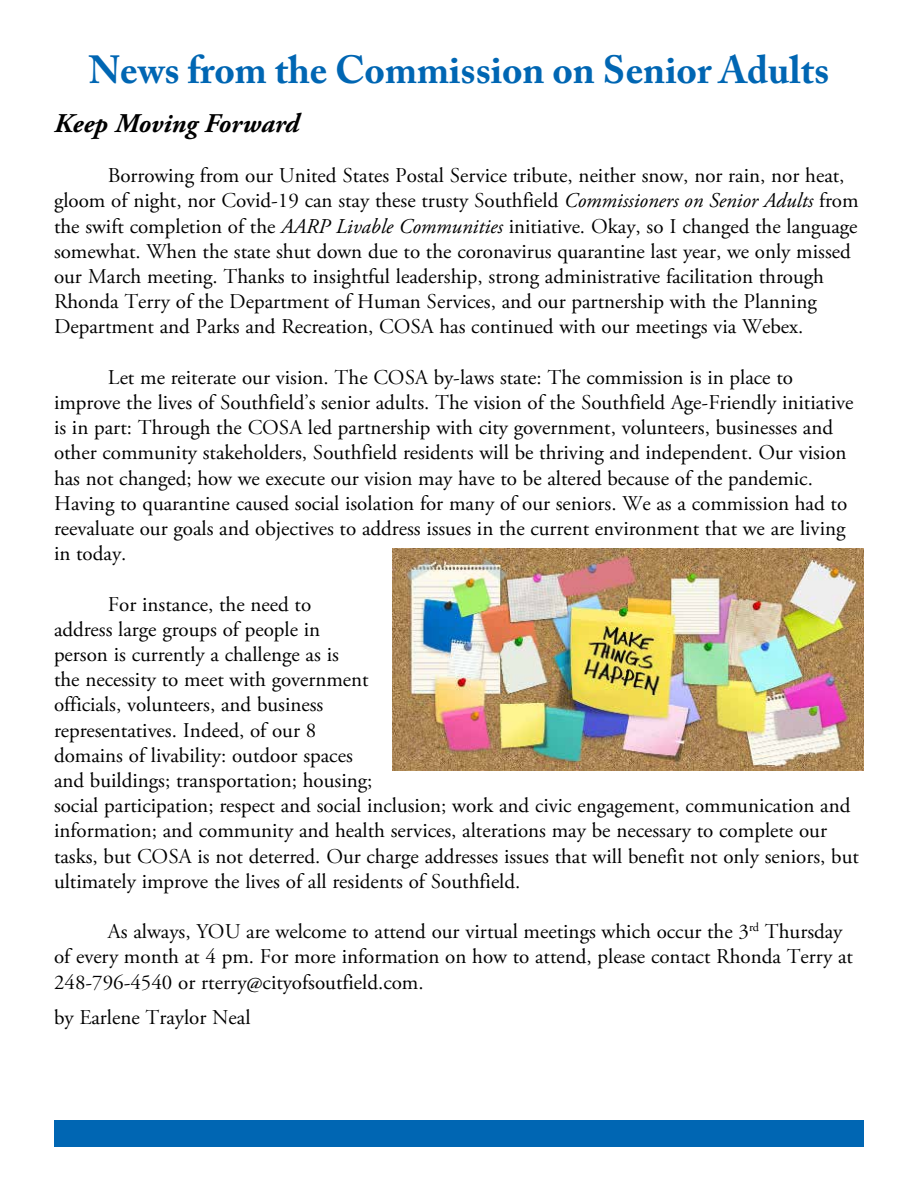
<style>
.page{position:relative;width:918px;height:1188px;background:#fff}
.page>*{position:absolute;margin:0;border:0;box-sizing:border-box;transform-origin:0 0}
.t1{font:700 39px "Adobe Caslon Pro";color:#0066b3}
.t2{font:italic 700 27px "Adobe Garamond Pro";color:#000}
.t3{font:21px/25.2px "Adobe Garamond Pro";color:#000}
.s1{font-style:italic}
</style>
<div class="page">
<div style="left:54px;top:1120px;width:810px;height:27px;background:#0066b3"></div>
<img style="left:392px;top:549px;width:472px;height:222px">
<h1 class="t1" style="left:89px;top:46px;width:742px">News from the Commission on Senior Adults</h1>
<p class="t2" style="left:54px;top:108px;width:247px">Keep Moving Forward</p>
<p class="t3" style="left:54px;top:164px;width:806px;text-indent:54px">Borrowing from our United States Postal Service tribute, neither snow, nor rain, nor heat, gloom of night, nor Covid-19 can stay these trusty Southfield <span class="s1">Commissioners on Senior Adults</span> from the swift completion of the <span class="s1">AARP Livable Communities</span> initiative. Okay, so I changed the language somewhat. When the state shut down due to the coronavirus quarantine last year, we only missed our March meeting. Thanks to insightful leadership, strong administrative facilitation through Rhonda Terry of the Department of Human Services, and our partnership with the Planning Department and Parks and Recreation, COSA has continued with our meetings via Webex.</p>
<p class="t3" style="left:54px;top:365px;width:801px;text-indent:54px">Let me reiterate our vision. The COSA by-laws state: The commission is in place to improve the lives of Southfield’s senior adults. The vision of the Southfield Age-Friendly initiative is in part: Through the COSA led partnership with city government, volunteers, businesses and other community stakeholders, Southfield residents will be thriving and independent. Our vision has not changed; how we execute our vision may have to be altered because of the pandemic.<br>Having to quarantine caused social isolation for many of our seniors. We as a commission had to reevaluate our goals and objectives to address issues in the current environment that we are living in today.</p>
<p class="t3" style="left:54px;top:592px;width:806px;text-indent:54px">For instance, the need to<br>address large groups of people in<br>person is currently a challenge as is<br>the necessity to meet with government<br>officials, volunteers, and business<br>representatives. Indeed, of our 8<br>domains of livability: outdoor spaces<br>and buildings; transportation; housing;<br>social participation; respect and social inclusion; work and civic engagement, communication and information; and community and health services, alterations may be necessary to complete our tasks, but COSA is not deterred. Our charge addresses issues that will benefit not only seniors, but ultimately improve the lives of all residents of Southfield.</p>
<p class="t3" style="left:54px;top:920px;width:801px;text-indent:54px">As always, YOU are welcome to attend our virtual meetings which occur the 3<sup>rd</sup> Thursday of every month at 4 pm. For more information on how to attend, please contact Rhonda Terry at<br>248-796-4540 or rterry@cityofsoutfield.com.</p>
<p class="t3" style="left:54px;top:1005px;width:198px">by Earlene Traylor Neal</p>
</div>
